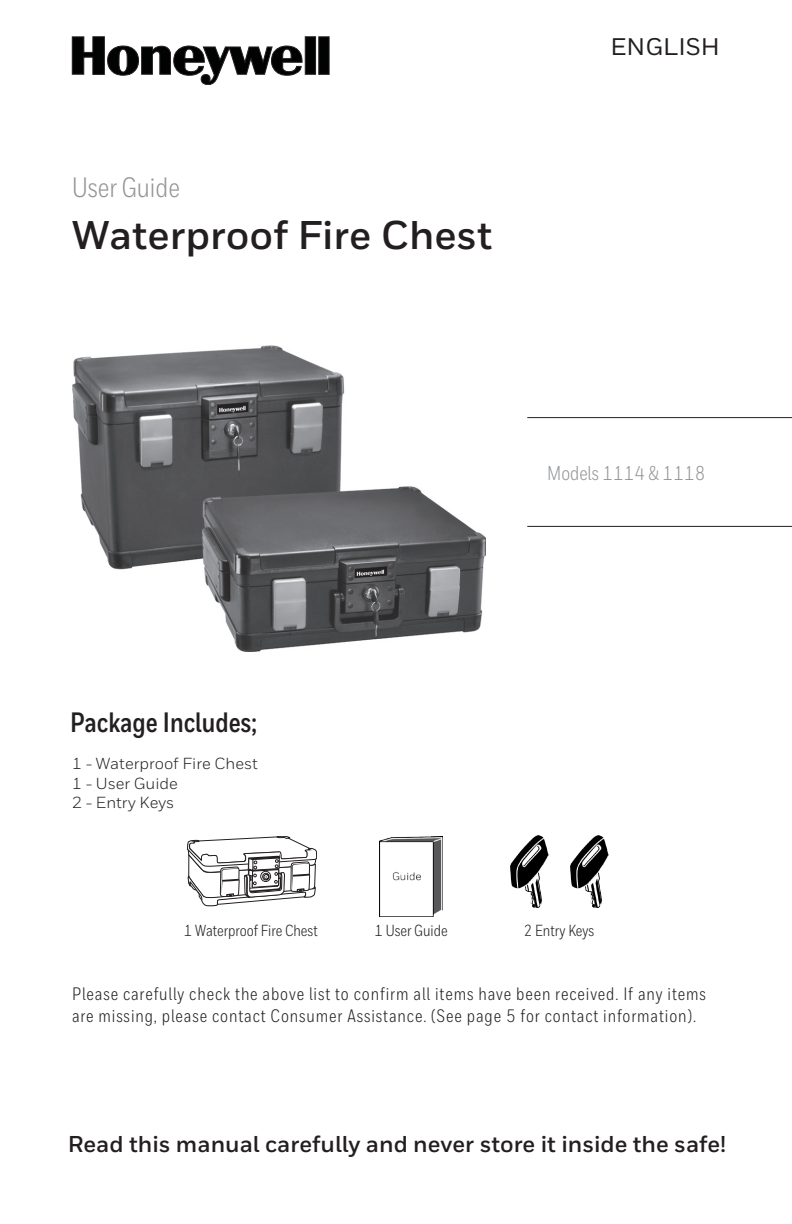
<style>
.page{position:relative;width:792px;height:1224px;background:#fff}
.page>*{position:absolute;margin:0;border:0;box-sizing:border-box;transform-origin:0 0}
.t1{font:700 40px "Honeywell Sans";color:#231f20}
.t2{font:700 28px "Honeywell Cond";color:#231f20}
.t3{font:28px "Honeywell Cond";color:#939598}
.t4{font:500 24px "Honeywell Sans";color:#231f20}
.t5{font:700 23px "Honeywell Sans";color:#231f20}
.t6{font:20px "Honeywell Cond";color:#939598}
.t7{font:18px/21.6px "Honeywell Cond";letter-spacing:.05em;color:#231f20}
.t8{font:16px "Honeywell Sans";color:#231f20}
.t9{font:16px "Honeywell Cond";color:#231f20}
</style>
<div class="page">
<img style="left:72px;top:345px;width:413px;height:306px">
<svg style="left:72px;top:36px;width:231px;height:49px"></svg>
<div style="left:305px;top:36px;width:11px;height:39px;background:#010202;border:1px solid #231f20"></div>
<div style="left:319px;top:37px;width:10px;height:38px;background:#010202;border:1px solid #231f20"></div>
<hr style="left:527px;top:417px;width:265px;height:1px;background:#231f20">
<hr style="left:527px;top:526px;width:265px;height:1px;background:#231f20">
<svg style="left:187px;top:836px;width:130px;height:70px"></svg>
<img style="left:379px;top:836px;width:64px;height:80px">
<img style="left:510px;top:835px;width:38px;height:72px">
<img style="left:570px;top:835px;width:38px;height:72px">
<p class="t3" style="left:72px;top:171px;width:109px">User Guide</p>
<p class="t1" style="left:72px;top:211px;width:422px">Waterproof Fire Chest</p>
<p class="t4" style="left:611px;top:32px;width:111px">ENGLISH</p>
<p class="t6" style="left:547px;top:461px;width:160px">Models 1114 &amp; 1118</p>
<p class="t2" style="left:70px;top:705px;width:188px">Package Includes;</p>
<p class="t8" style="left:72px;top:754px;width:187px">1 - Waterproof Fire Chest</p>
<p class="t8" style="left:72px;top:774px;width:107px">1 - User Guide</p>
<p class="t8" style="left:72px;top:793px;width:104px">2 - Entry Keys</p>
<p class="t9" style="left:184px;top:921px;width:135px">1 Waterproof Fire Chest</p>
<p class="t9" style="left:374px;top:921px;width:75px">1 User Guide</p>
<p class="t9" style="left:524px;top:921px;width:72px">2 Entry Keys</p>
<p class="t7" style="left:72px;top:983px;width:636px">Please carefully check the above list to confirm all items have been received. If any items are missing, please contact Consumer Assistance. (See page 5 for contact information).</p>
<p class="t5" style="left:68px;top:1130px;width:659px">Read this manual carefully and never store it inside the safe!</p>
</div>
